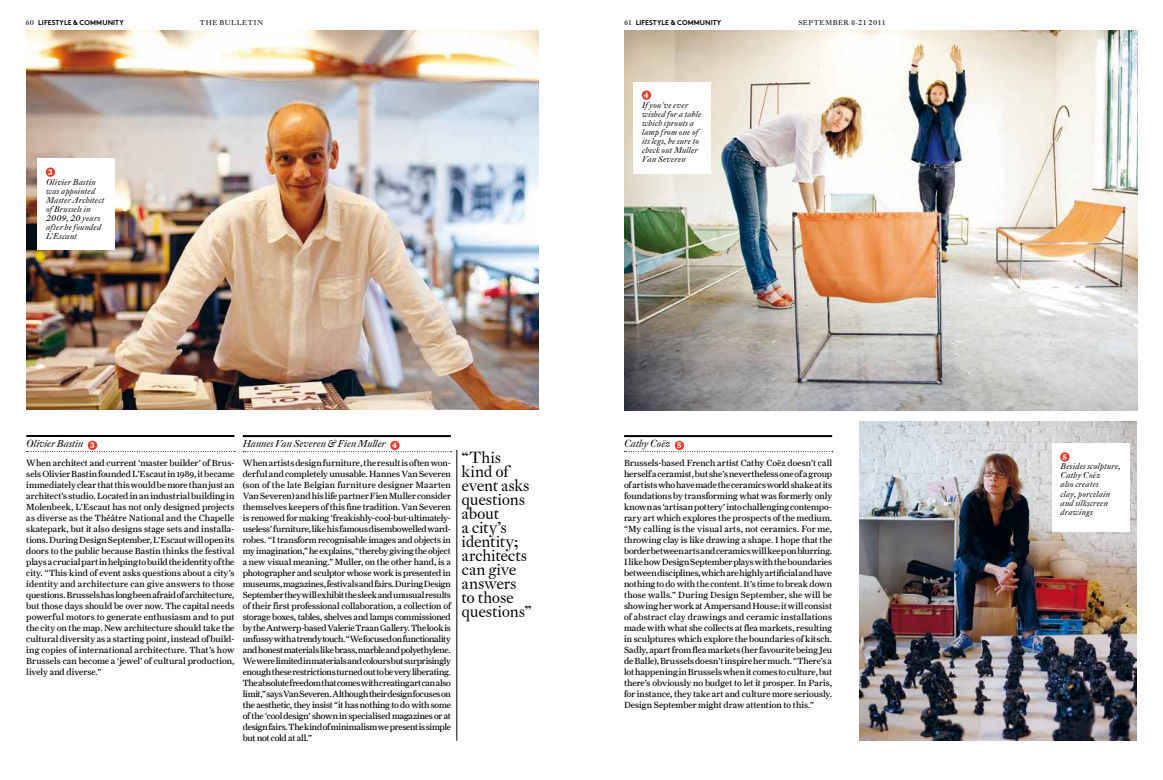
<style>
.page{position:relative;width:1163px;height:780px;background:#fff}
.page>*{position:absolute;margin:0;border:0;box-sizing:border-box;transform-origin:0 0}
.t1{font:16px/14px "DTL Fleischmann D";letter-spacing:-.01em;color:#000}
.t2{font:italic 10px "DTL Fleischmann D";letter-spacing:.005em;color:#000}
.t3{font:9px/11px "Farnham Text";letter-spacing:-.01em;color:#000;text-align:justify}
.t4{font:italic 8.2px/9px "DTL Fleischmann D";letter-spacing:.03em;color:#000}
.t5{font:700 8px "DTL Fleischmann D";color:#fff}
.t6{font:700 7px "Brown Pro";letter-spacing:.01em;color:#000}
.t7{font:7px "DTL Fleischmann D";letter-spacing:.075em;color:#000}
.s1{font-family:"DTL Fleischmann D";font-weight:400}
</style>
<div class="page">
<hr style="left:624px;top:435px;width:208px;height:2px;background:#000">
<svg style="left:624px;top:442px;width:208px;height:10px"></svg>
<img style="left:624px;top:30px;width:513px;height:380px">
<img style="left:859px;top:422px;width:277px;height:318px">
<div style="left:633px;top:82px;width:77px;height:91px;background:#fff"></div>
<svg style="left:641px;top:90px;width:10px;height:10px"></svg>
<svg style="left:643px;top:92px;width:6px;height:6px"></svg>
<div style="left:1051px;top:443px;width:78px;height:89px;background:#fff"></div>
<svg style="left:1059px;top:452px;width:10px;height:9px"></svg>
<svg style="left:1061px;top:454px;width:6px;height:6px"></svg>
<hr style="left:26px;top:435px;width:208px;height:2px;background:#000">
<svg style="left:27px;top:442px;width:208px;height:10px"></svg>
<hr style="left:243px;top:435px;width:208px;height:2px;background:#000">
<svg style="left:243px;top:442px;width:208px;height:10px"></svg>
<img style="left:26px;top:30px;width:513px;height:380px">
<hr style="left:456px;top:450px;width:1px;height:290px;background:#000">
<div style="left:38px;top:159px;width:77px;height:91px;background:#fff"></div>
<svg style="left:46px;top:167px;width:9px;height:10px"></svg>
<svg style="left:47px;top:169px;width:6px;height:6px"></svg>
<p class="t6" style="left:26px;top:17px;width:100px"><span class="s1">60</span> LIFESTYLE &amp; COMMUNITY</p>
<p class="t5" style="left:47px;top:167px;width:7px">3</p>
<p class="t4" style="left:46px;top:178px;width:59px">Olivier Bastin was appointed<br>Master Architect of Brussels in<br>2009, 20 years after he founded<br>L’Escaut</p>
<p class="t7" style="left:200px;top:18px;width:64px">The Bulletin</p>
<p class="t6" style="left:624px;top:17px;width:99px"><span class="s1">61</span> LIFESTYLE &amp; COMMUNITY</p>
<p class="t7" style="left:798px;top:18px;width:89px">September 8-21 2011</p>
<p class="t5" style="left:643px;top:90px;width:7px">4</p>
<p class="t4" style="left:642px;top:101px;width:61px">If you’ve ever wished for a table which sprouts a lamp from one of its legs, be sure to check out Muller<br>Van Severen</p>
<p class="t2" style="left:26px;top:437px;width:70px">Olivier Bastin <sub>3</sub></p>
<p class="t3" style="left:26px;top:457px;width:210px">When architect and current ‘master builder’ of Brus&shy;sels Olivier Bastin founded L’Escaut in 1989, it became immediately clear that this would be more than just an architect’s studio. Located in an industrial building in Molenbeek, L’Escaut has not only designed projects as diverse as the Théâtre National and the Chapelle skatepark, but it also designs stage sets and installa&shy;tions. During Design September, L’Escaut will open its doors to the public because Bastin thinks the festival plays a crucial part in helping to build the identity of the city. “This kind of event asks questions about a city’s identity and architecture can give answers to those questions. Brussels has long been afraid of architecture, but those days should be over now. The capital needs powerful motors to generate enthusiasm and to put the city on the map. New architecture should take the cultural diversity as a starting point, instead of build&shy;ing copies of international architecture. That’s how Brussels can become a ‘jewel’ of cultural production, lively and diverse.”</p>
<p class="t2" style="left:243px;top:437px;width:156px">Hannes Van Severen &amp; Fien Muller <sub>4</sub></p>
<p class="t3" style="left:243px;top:457px;width:210px">When artists design furniture, the result is often won&shy;derful and completely unusable. Hannes Van Severen (son of the late Belgian furniture designer Maarten Van Severen) and his life partner Fien Muller consider themselves keepers of this fine tradition. Van Severen is renowed for making ‘freakishly-cool-but-ultimately&shy;useless’ furniture, like his famous disembowelled ward&shy;robes. “I transform recognisable images and objects in my imagination,” he explains, “thereby giving the object a new visual meaning.” Muller, on the other hand, is a photographer and sculptor whose work is presented in museums, magazines, festivals and fairs. During Design September they will exhibit the sleek and unusual results of their first professional collaboration, a collection of storage boxes, tables, shelves and lamps commissioned by the Antwerp-based Valerie Traan Gallery. The look is unfussy with a trendy touch. “We focused on functionality and honest materials like brass, marble and polyethylene.<br>We were limited in materials and colours but surprisingly enough these restrictions turned out to be very liberating.<br>The absolute freedom that comes with creating art can also limit,” says Van Severen. Although their design focuses on the aesthetic, they insist “it has nothing to do with some of the ‘cool design’ shown in specialised magazines or at design fairs. The kind of minimalism we present is simple but not cold at all.”</p>
<h1 class="t1" style="left:461px;top:450px;width:72px">“This kind of event asks questions about<br>a city’s identity; architects can give answers to those questions”</h1>
<p class="t2" style="left:624px;top:437px;width:59px">Cathy Coëz <sub>5</sub></p>
<p class="t3" style="left:624px;top:457px;width:210px">Brussels-based French artist Cathy Coëz doesn’t call herself a ceramist, but she’s nevertheless one of a group of artists who have made the ceramics world shake at its foundations by transforming what was formerly only known as ‘artisan pottery’ into challenging contempo&shy;rary art which explores the prospects of the medium. “My calling is the visual arts, not ceramics. For me, throwing clay is like drawing a shape. I hope that the border between arts and ceramics will keep on blurring.<br>I like how Design September plays with the boundaries between disciplines, which are highly artificial and have nothing to do with the content. It’s time to break down those walls.” During Design September, she will be showing her work at Ampersand House: it will consist of abstract clay drawings and ceramic installations made with what she collects at flea markets, resulting in sculptures which explore the boundaries of kitsch.<br>Sadly, apart from flea markets (her favourite being Jeu de Balle), Brussels doesn’t inspire her much. “There’s a lot happening in Brussels when it comes to culture, but there’s obviously no budget to let it prosper. In Paris, for instance, they take art and culture more seriously.<br>Design September might draw attention to this.”</p>
<p class="t5" style="left:1061px;top:452px;width:7px">5</p>
<p class="t4" style="left:1060px;top:462px;width:62px">Besides sculpture,<br>Cathy Coëz<br>also creates<br>clay, porcelain and silkscreen drawings</p>
</div>
